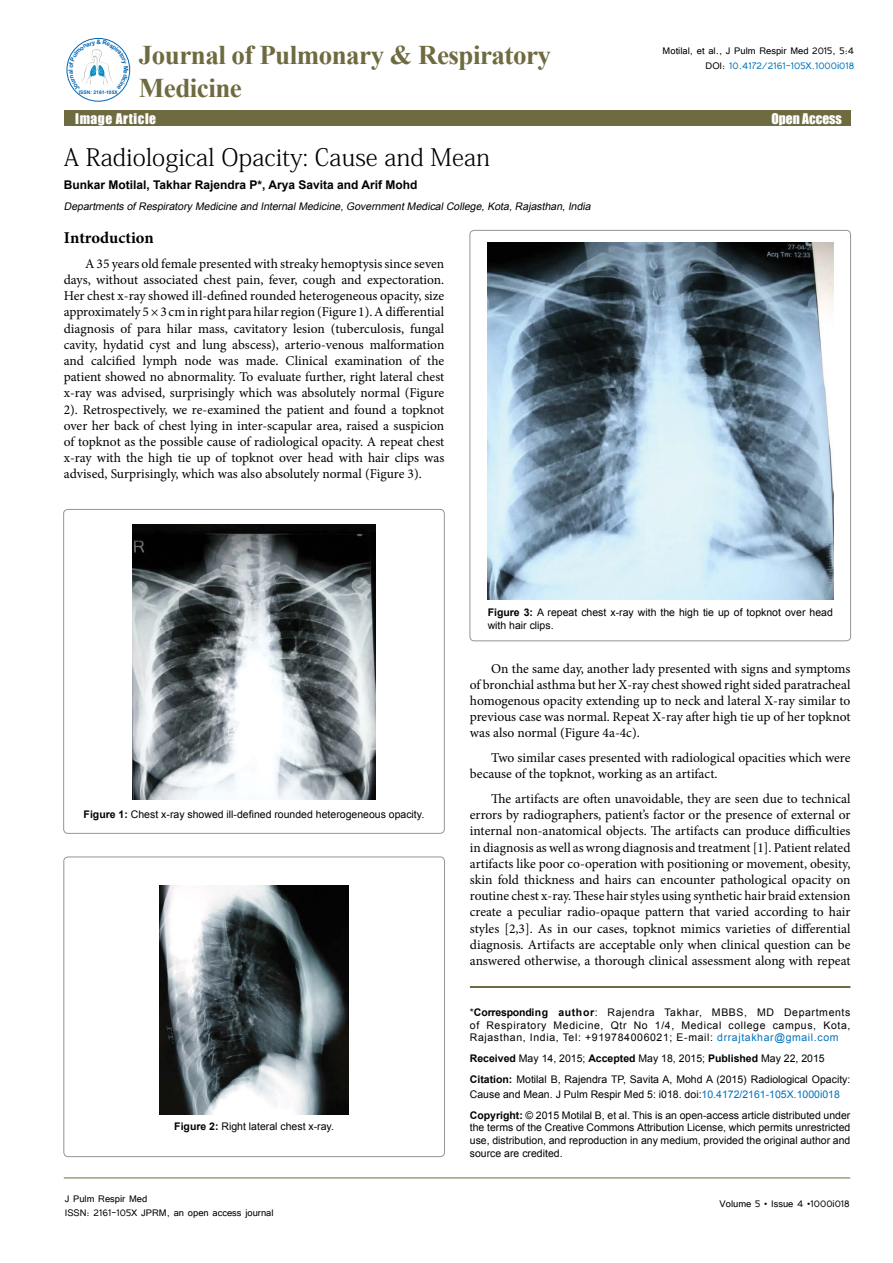
<style>
.page{position:relative;width:893px;height:1263px;background:#fff}
.page>*{position:absolute;margin:0;border:0;box-sizing:border-box;transform-origin:0 0}
.t1{font:700 27px/32.4px "Times New Roman";letter-spacing:-.02em;color:#6e6b41}
.t2{font:24px "Adobe Fangsong Std";color:#000}
.t3{font:700 16.5px "Minion Pro";color:#000}
.t4{font:13.5px/16.2px "Minion Pro";color:#000;text-align:justify}
.t5{font:13.5px "Impact";letter-spacing:.04em;color:#fff}
.t6{font:13.5px "Impact";color:#fff}
.t7{font:12px/14.4px "Tunga";color:#000}
.t8{font:700 12px "Arial";color:#000}
.t9{font:10.5px/12.6px "Arial";color:#000}
.t10{font:italic 10.5px "Arial";color:#000}
.t11{font:700 4.95px "Arial";color:#0066b3}
.s1{color:#0072bc}
.s2{font-weight:700}
</style>
<div class="page">
<hr style="left:64px;top:1178px;width:786px;height:1px;background:#6e6b41">
<div style="left:64px;top:111px;width:786px;height:15px;background:#6e6b41"></div>
<hr style="left:470px;top:987px;width:380px;height:1px;background:#6e6b41">
<img style="left:133px;top:524px;width:242px;height:275px">
<div style="left:64px;top:509px;width:380px;height:324px;border:1px solid #939598;border-radius:4px"></div>
<img style="left:160px;top:885px;width:188px;height:229px">
<div style="left:64px;top:857px;width:380px;height:300px;border:1px solid #939598;border-radius:4px"></div>
<img style="left:487px;top:242px;width:346px;height:357px">
<div style="left:470px;top:230px;width:381px;height:411px;border:1px solid #939598;border-radius:4px"></div>
<div style="left:67px;top:38px;width:63px;height:63px;border:1px solid #0066b3;border-radius:50%"></div>
<svg style="left:68px;top:40px;width:60px;height:51px"></svg>
<p class="t11" style="left:79px;top:89px;width:40px">ISSN: 2161-105X</p>
<h1 class="t1" style="left:139px;top:38px;width:414px">Journal of Pulmonary &amp; Respiratory<br>Medicine</h1>
<p class="t7" style="left:663px;top:43px;width:193px;text-align:right">Motilal, et al., J Pulm Respir Med 2015, 5:4<br>DOI: <span class="s1">10.4172/2161-105X.1000i018</span></p>
<p class="t5" style="left:75px;top:108px;width:82px">Image Article</p>
<p class="t6" style="left:771px;top:108px;width:72px">Open Access</p>
<h2 class="t2" style="left:64px;top:142px;width:428px">A Radiological Opacity: Cause and Mean</h2>
<p class="t8" style="left:64px;top:176px;width:355px">Bunkar Motilal, Takhar Rajendra P*, Arya Savita and Arif Mohd</p>
<p class="t10" style="left:64px;top:199px;width:531px">Departments ofRespiratory Medicine and InternalMedicine,GovernmentMedicalCollege,Kota,Rajasthan,India</p>
<p class="t3" style="left:64px;top:226px;width:92px">Introduction</p>
<p class="t4" style="left:64px;top:255px;width:382px;text-indent:21px">A 35 years old female presented with streaky hemoptysis since seven days, without associated chest pain, fever, cough and expectoration.<br>Her chest x-ray showed ill-defined rounded heterogeneous opacity, size approximately 5 × 3 cm in right para hilar region (Figure 1). A differential diagnosis of para hilar mass, cavitatory lesion (tuberculosis, fungal cavity, hydatid cyst and lung abscess), arterio-venous malformation and calcified lymph node was made. Clinical examination of the patient showed no abnormality. To evaluate further, right lateral chest x-ray was advised, surprisingly which was absolutely normal (Figure 2). Retrospectively, we re-examined the patient and found a topknot over her back of chest lying in inter-scapular area, raised a suspicion of topknot as the possible cause of radiological opacity. A repeat chest x-ray with the high tie up of topknot over head with hair clips was advised, Surprisingly, which was also absolutely normal (Figure 3).</p>
<p class="t9" style="left:84px;top:808px;width:342px"><span class="s2">Figure 1:</span> Chest x-ray showed ill-defined rounded heterogeneous opacity.</p>
<p class="t9" style="left:174px;top:1120px;width:161px"><span class="s2">Figure 2:</span> Right lateral chest x-ray.</p>
<p class="t7" style="left:65px;top:1190px;width:210px">J Pulm Respir Med<br>ISSN: 2161-105X JPRM, an open access journal</p>
<p class="t9" style="left:488px;top:606px;width:347px"><span class="s2">Figure 3:</span> A repeat chest x-ray with the high tie up of topknot over head with hair clips.</p>
<p class="t4" style="left:470px;top:660px;width:382px;text-indent:21px">On the same day, another lady presented with signs and symptoms of bronchial asthma but her X-ray chest showed right sided paratracheal homogenous opacity extending up to neck and lateral X-ray similar to previous case was normal. Repeat X-ray after high tie up of her topknot was also normal (Figure 4a-4c).</p>
<p class="t4" style="left:470px;top:750px;width:382px;text-indent:21px">Two similar cases presented with radiological opacities which were because of the topknot, working as an artifact.</p>
<p class="t4" style="left:470px;top:790px;width:382px;text-indent:21px">The artifacts are often unavoidable, they are seen due to technical errors by radiographers, patient’s factor or the presence of external or internal non-anatomical objects. The artifacts can produce difficulties in diagnosis as well as wrong diagnosis and treatment [1]. Patient related artifacts like poor co-operation with positioning or movement, obesity, skin fold thickness and hairs can encounter pathological opacity on routine chest x-ray. These hair styles using synthetic hair braid extension create a peculiar radio-opaque pattern that varied according to hair styles [2,3]. As in our cases, topknot mimics varieties of differential diagnosis. Artifacts are acceptable only when clinical question can be answered otherwise, a thorough clinical assessment along with repeat</p>
<p class="t9" style="left:470px;top:1006px;width:382px;text-align:justify">*<span class="s2">Corresponding author</span>: Rajendra Takhar, MBBS, MD Departments of Respiratory Medicine, Qtr No 1/4, Medical college campus, Kota, Rajasthan, India, Tel: +919784006021; E-mail: <span class="s1">drrajtakhar@gmail.com</span></p>
<p class="t9" style="left:470px;top:1048px;width:382px;line-height:21.1px"><span class="s2">Received</span> May 14, 2015; <span class="s2">Accepted</span> May 18, 2015; <span class="s2">Published</span> May 22, 2015<br><span class="s2">Citation:</span> Motilal B, Rajendra TP, Savita A, Mohd A (2015) Radiological Opacity:</p>
<p class="t9" style="left:470px;top:1083px;width:382px;line-height:21.1px">Cause and Mean. J Pulm Respir Med 5: i018. doi:<span class="s1">10.4172/2161-105X.1000i018<br></span><span class="s2">Copyright:</span> © 2015 Motilal B, et al. This is an open-access article distributed under</p>
<p class="t9" style="left:470px;top:1121px;width:382px;text-align:justify">the terms of the Creative Commons Attribution License, which permits unrestricted use, distribution, and reproduction in any medium, provided the original author and source are credited.</p>
<p class="t7" style="left:720px;top:1196px;width:132px">Volume 5 • Issue 4 •1000i018</p>
</div>
